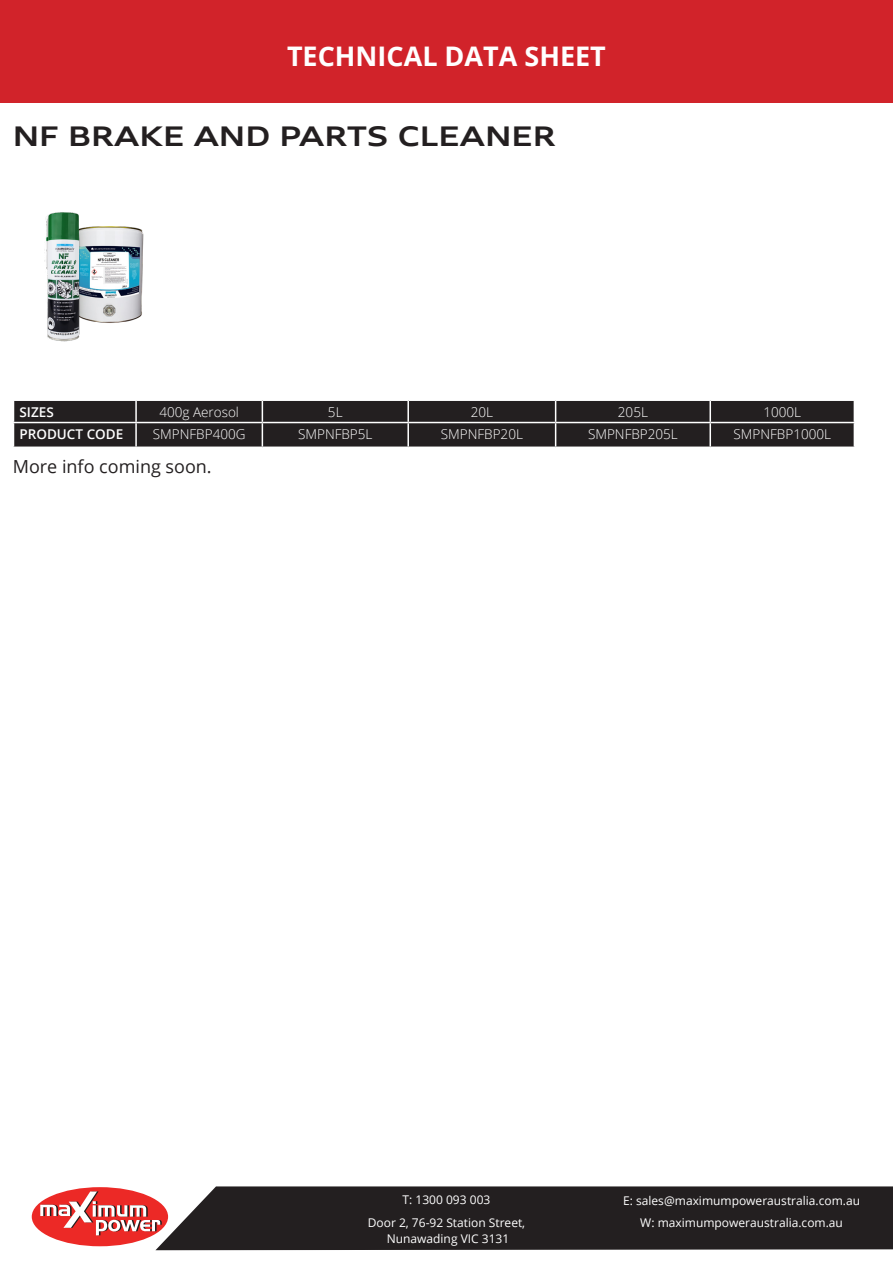
<style>
.page{position:relative;width:893px;height:1263px;background:#fff}
.page>*{position:absolute;margin:0;border:0;box-sizing:border-box;transform-origin:0 0}
.t1{font:700 expanded 27px "Audi Type";color:#231f20}
.t2{font:700 27px "Open Sans";color:#fff}
.t3{font:18px "Open Sans";color:#231f20}
.t4{font:300 13.5px "Open Sans";color:#fff}
.t5{font:600 13.5px "Open Sans";color:#fff}
.t6{font:12px/22.5px "Open Sans";color:#fff;text-align:center}
</style>
<div class="page">
<div style="left:155px;top:1186px;width:738px;height:64px;background:#231f20"></div>
<div style="left:32px;top:1187px;width:136px;height:59px;background:#ec2926;border-radius:50%"></div>
<svg style="left:40px;top:1191px;width:122px;height:44px"></svg>
<div style="left:0;top:0;width:893px;height:102px;background:#d1232a"></div>
<svg style="left:13px;top:400px;width:842px;height:46px;background:#312d2e"></svg>
<img style="left:90px;top:226px;width:54px;height:97px">
<img style="left:44px;top:212px;width:46px;height:130px">
<p class="t2" style="left:287px;top:37px;width:320px">TECHNICAL DATA SHEET</p>
<p class="t1" style="left:13px;top:120px;width:545px">NF BRAKE AND PARTS CLEANER</p>
<p class="t5" style="left:20px;top:402px;width:36px">SIZES</p>
<p class="t4" style="left:159px;top:402px;width:81px">400g Aerosol</p>
<p class="t4" style="left:328px;top:402px;width:16px">5L</p>
<p class="t4" style="left:471px;top:402px;width:24px">20L</p>
<p class="t4" style="left:618px;top:402px;width:32px">205L</p>
<p class="t4" style="left:763px;top:402px;width:39px">1000L</p>
<p class="t5" style="left:20px;top:425px;width:105px">PRODUCT CODE</p>
<p class="t4" style="left:153px;top:425px;width:94px">SMPNFBP400G</p>
<p class="t4" style="left:298px;top:425px;width:76px">SMPNFBP5L</p>
<p class="t4" style="left:441px;top:425px;width:84px">SMPNFBP20L</p>
<p class="t4" style="left:588px;top:425px;width:91px">SMPNFBP205L</p>
<p class="t4" style="left:734px;top:425px;width:99px">SMPNFBP1000L</p>
<p class="t3" style="left:13px;top:454px;width:201px">More info coming soon.</p>
<p class="t6" style="left:368px;top:1188px;width:159px">T: 1300 093 003<br>Door 2, 76-92 Station Street,</p>
<p class="t6" style="left:387px;top:1227px;width:124px">Nunawading VIC 3131</p>
<p class="t6" style="left:623px;top:1189px;width:238px">E: sales@maximumpoweraustralia.com.au<br>W: maximumpoweraustralia.com.au</p>
</div>
